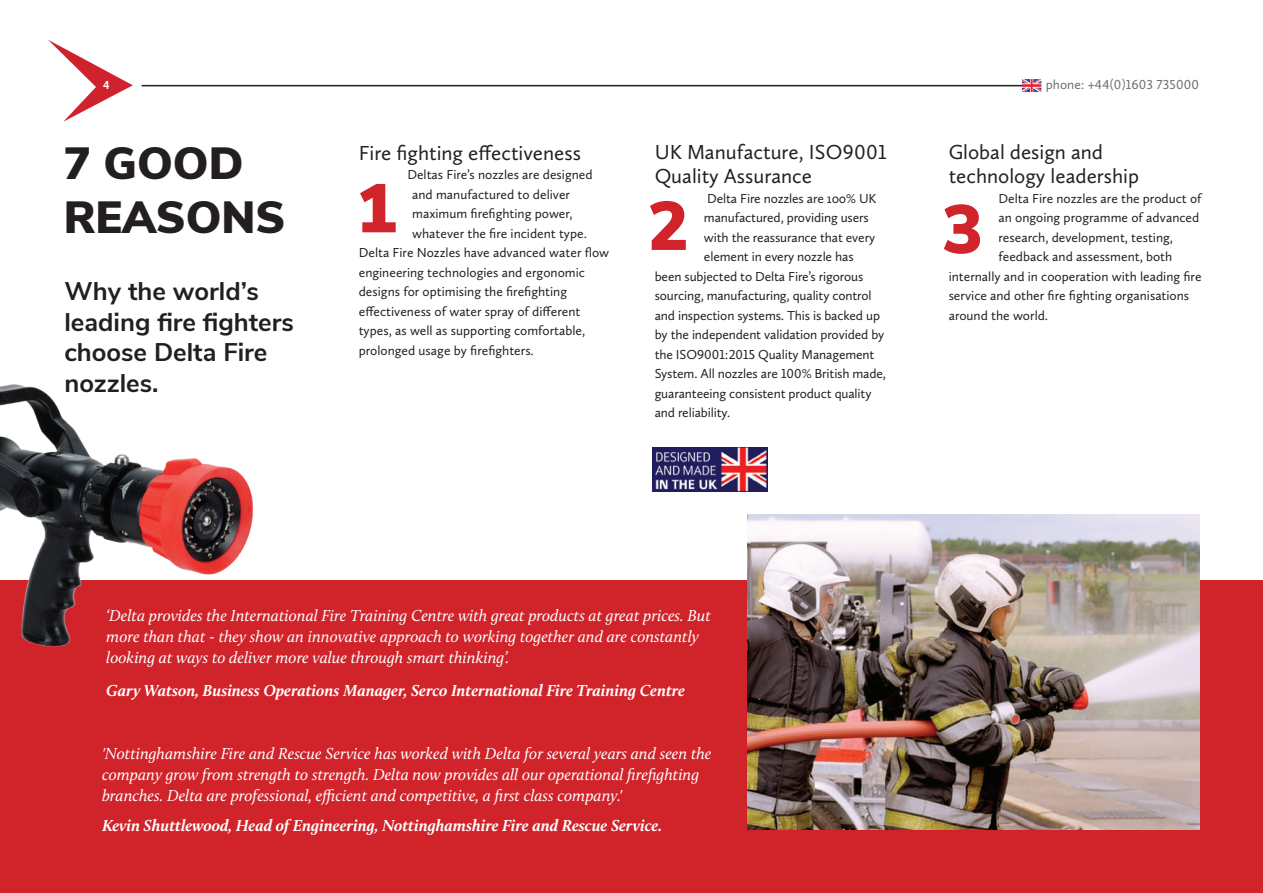
<style>
.page{position:relative;width:1263px;height:893px;background:#fff}
.page>*{position:absolute;margin:0;border:0;box-sizing:border-box;transform-origin:0 0}
.t1{font:900 68.55px "Nunito Sans";color:#d1232a}
.t2{font:900 45px/54px "Nunito Sans";color:#231f20}
.t3{font:700 25.5px/30.6px "Nunito Sans";color:#231f20}
.t4{font:21px/24px "Calluna Sans";color:#231f20}
.t5{font:italic 16.5px/21px "Calluna";color:#fff}
.t6{font:italic 700 16.5px "Calluna";color:#fff}
.t7{font:13.5px "Calluna Sans";color:#231f20}
.t8{font:13.5px "Calluna Sans";letter-spacing:.015em;color:#6c6d70}
.t9{font:700 12px "Calluna Sans";color:#fff}
</style>
<div class="page">
<hr style="left:142px;top:85px;width:899px;height:1px;background:#231f20">
<svg style="left:48px;top:40px;width:85px;height:82px"></svg>
<svg style="left:1022px;top:79px;width:19px;height:13px"></svg>
<div style="left:0;top:581px;width:1263px;height:312px;background:#d1232a"></div>
<img style="left:0;top:384px;width:265px;height:263px">
<img style="left:747px;top:514px;width:452px;height:315px">
<img style="left:653px;top:447px;width:115px;height:44px">
<p class="t9" style="left:103px;top:77px;width:8px">4</p>
<h2 class="t2" style="left:64px;top:134px;width:223px">7 GOOD<br>REASONS</h2>
<h3 class="t3" style="left:65px;top:275px;width:231px">Why the world’s leading fire fighters choose Delta Fire nozzles.</h3>
<h3 class="t4" style="left:359px;top:141px;width:224px">Fire fighting effectiveness</h3>
<p class="t7" style="left:407px;top:167px;width:187px">Deltas Fire’s nozzles are designed</p>
<p class="t7" style="left:412px;top:186px;width:159px">and manufactured to deliver</p>
<p class="t7" style="left:412px;top:206px;width:162px">maximum firefighting power,</p>
<p class="t7" style="left:412px;top:225px;width:176px">whatever the fire incident type.</p>
<p class="t7" style="left:359px;top:245px;width:252px">Delta Fire Nozzles have advanced water flow</p>
<p class="t7" style="left:359px;top:264px;width:228px">engineering technologies and ergonomic</p>
<p class="t7" style="left:359px;top:284px;width:210px">designs for optimising the firefighting</p>
<p class="t7" style="left:359px;top:303px;width:223px">effectiveness of water spray of different</p>
<p class="t7" style="left:359px;top:323px;width:228px">types, as well as supporting comfortable,</p>
<p class="t7" style="left:359px;top:342px;width:177px">prolonged usage by firefighters.</p>
<h1 class="t1" style="left:356px;top:158px;width:43px">1</h1>
<p class="t8" style="left:1046px;top:76px;width:155px">phone: +44(0)1603 735000</p>
<h3 class="t4" style="left:655px;top:140px;width:234px">UK Manufacture, ISO9001<br>Quality Assurance</h3>
<p class="t7" style="left:707px;top:190px;width:171px">Delta Fire nozzles are 100% UK</p>
<p class="t7" style="left:704px;top:209px;width:166px">manufactured, providing users</p>
<p class="t7" style="left:704px;top:229px;width:173px">with the reassurance that every</p>
<p class="t7" style="left:704px;top:248px;width:151px">element in every nozzle has</p>
<p class="t7" style="left:655px;top:268px;width:210px">been subjected to Delta Fire’s rigorous</p>
<p class="t7" style="left:655px;top:287px;width:218px">sourcing, manufacturing, quality control</p>
<p class="t7" style="left:655px;top:307px;width:227px">and inspection systems. This is backed up</p>
<p class="t7" style="left:655px;top:326px;width:231px">by the independent validation provided by</p>
<p class="t7" style="left:655px;top:346px;width:221px">the ISO9001:2015 Quality Management</p>
<p class="t7" style="left:655px;top:365px;width:233px">System. All nozzles are 100% British made,</p>
<p class="t7" style="left:655px;top:385px;width:218px">guaranteeing consistent product quality</p>
<p class="t7" style="left:655px;top:404px;width:77px">and reliability.</p>
<h3 class="t4" style="left:949px;top:140px;width:192px">Global design and technology leadership</h3>
<p class="t7" style="left:998px;top:190px;width:205px">Delta Fire nozzles are the product of</p>
<p class="t7" style="left:998px;top:209px;width:202px">an ongoing programme of advanced</p>
<p class="t7" style="left:998px;top:229px;width:176px">research, development, testing,</p>
<p class="t7" style="left:998px;top:248px;width:175px">feedback and assessment, both</p>
<p class="t7" style="left:949px;top:268px;width:254px">internally and in cooperation with leading fire</p>
<p class="t7" style="left:949px;top:287px;width:242px">service and other fire fighting organisations</p>
<p class="t7" style="left:949px;top:307px;width:101px">around the world.</p>
<h1 class="t1" style="left:648px;top:176px;width:43px">2</h1>
<h1 class="t1" style="left:942px;top:179px;width:43px">3</h1>
<p class="t5" style="left:106px;top:605px;width:606px">‘Delta provides the International Fire Training Centre with great products at great prices. But more than that - they show an innovative approach to working together and are constantly looking at ways to deliver more value through smart thinking’.</p>
<p class="t6" style="left:106px;top:680px;width:580px">Gary Watson, Business Operations Manager, Serco International Fire Training Centre</p>
<p class="t5" style="left:102px;top:743px;width:611px">'Nottinghamshire Fire and Rescue Service has worked with Delta for several years and seen the company grow from strength to strength. Delta now provides all our operational firefighting branches. Delta are professional, efficient and competitive, a first class company.'</p>
<p class="t6" style="left:102px;top:815px;width:562px">Kevin Shuttlewood, Head of Engineering, Nottinghamshire Fire and Rescue Service.</p>
</div>
